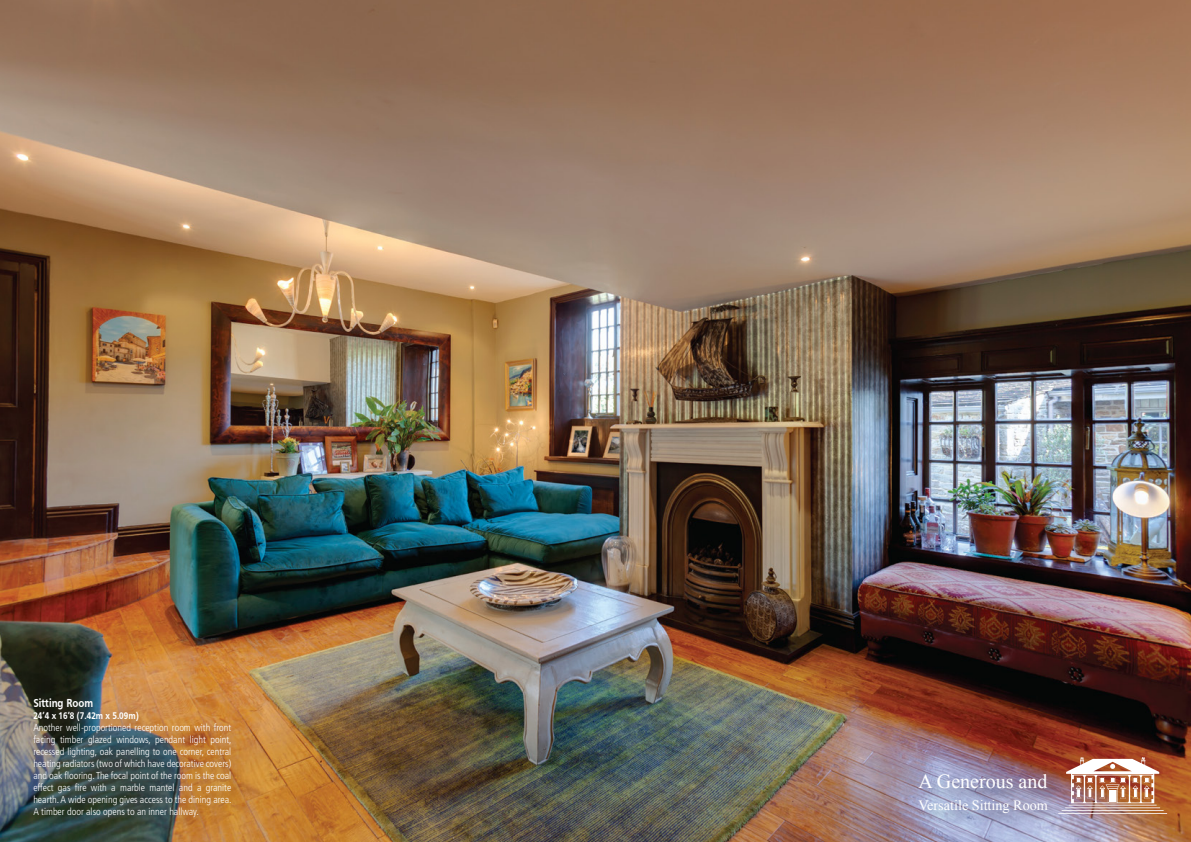
<style>
.page{position:relative;width:1191px;height:842px;background:#fff}
.page>*{position:absolute;margin:0;border:0;box-sizing:border-box;transform-origin:0 0}
.t1{font:20px "Times New Roman";color:#fff}
.t2{font:14.2px "Times New Roman";color:#fff}
.t3{font:700 12px "Frutiger Cnd";color:#fff}
.t4{font:300 condensed 10px/12px "Frutiger LT Std";color:#fff;text-align:justify}
.t5{font:700 10px "Frutiger Cnd";color:#fff}
</style>
<div class="page">
<img style="left:0;top:0;width:1191px;height:842px">
<img style="left:19px;top:682px;width:235px;height:155px">
<svg style="left:1058px;top:757px;width:109px;height:5px"></svg>
<img style="left:909px;top:762px;width:282px;height:26px">
<img style="left:909px;top:788px;width:282px;height:54px">
<p class="t3" style="left:33px;top:696px;width:61px">Sitting Room</p>
<p class="t5" style="left:33px;top:710px;width:107px">24’4 x 16’8 (7.42m x 5.09m)</p>
<p class="t4" style="left:33px;top:721px;width:200px">Another well-proportioned reception room with front facing timber glazed windows, pendant light point, recessed lighting, oak panelling to one corner, central heating radiators (two of which have decorative covers) and oak flooring. The focal point of the room is the coal effect gas fire with a marble mantel and a granite hearth. A wide opening gives access to the dining area.<br>A timber door also opens to an inner hallway.</p>
<h1 class="t1" style="left:918px;top:768px;width:130px">A Generous and</h1>
<h2 class="t2" style="left:918px;top:795px;width:131px">Versatile Sitting Room</h2>
</div>
